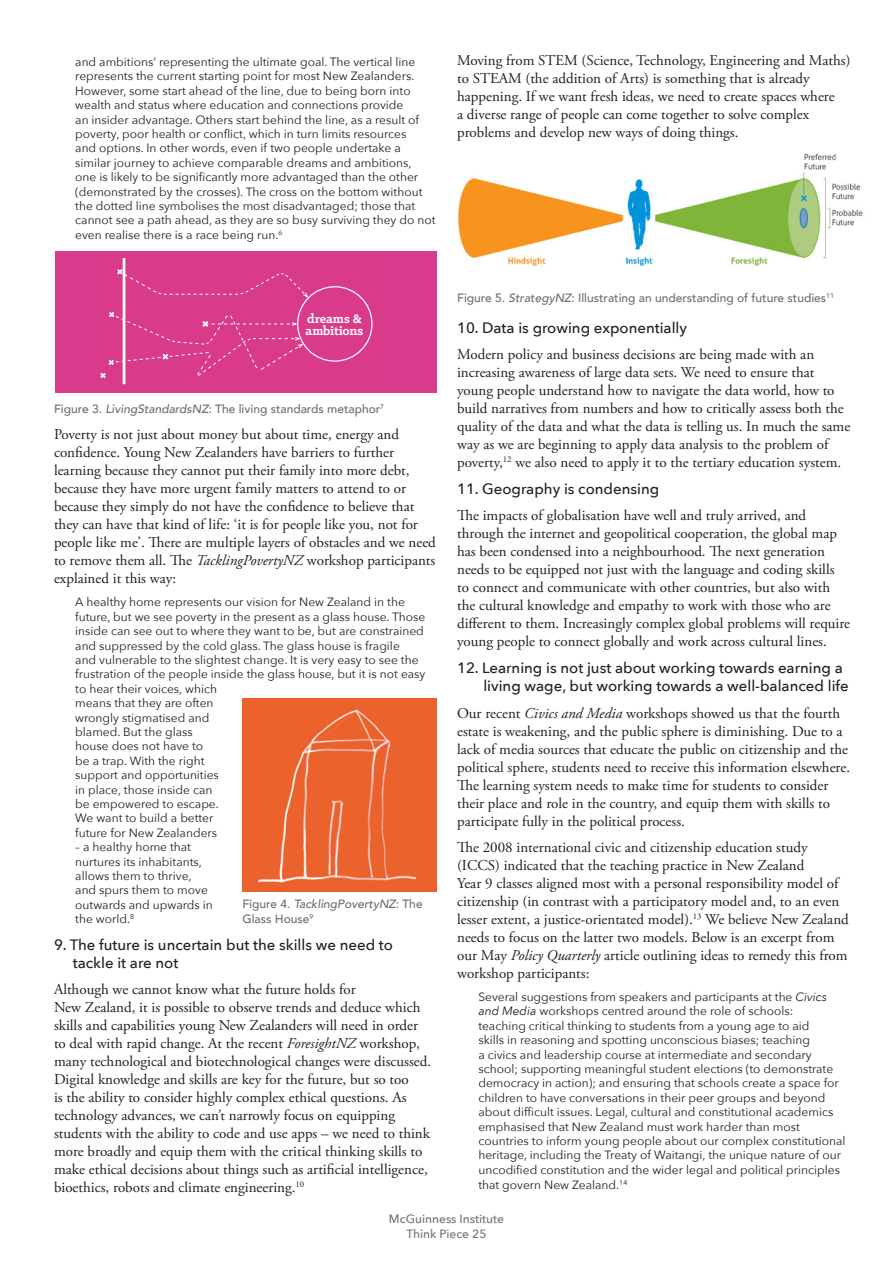
<style>
.page{position:relative;width:893px;height:1263px;background:#fff}
.page>*{position:absolute;margin:0;border:0;box-sizing:border-box;transform-origin:0 0}
.Body_Copy{font:15px/18px "Adobe Garamond Pro";color:#231f20}
.Body_Sub_Titles{font:15px/18px "Adobe Garamond Pro";color:#231f20}
.Body_Sub_Titles-2{font:500 15px/18px "Avenir Next";color:#231f20}
.t1{font:700 13.95px/11.6px "Klinic Slab";letter-spacing:-.005em;color:#fff}
.Body_Sub_Titles-3{font:12px/14.4px "Avenir Next";color:#231f20}
.In_Text_Caption{font:500 12px/14.4px "Avenir";color:#6c6d70}
.Body_Sub_Titles-4{font:500 12px "Avenir";color:#6c6d70}
.Reference_Title{font:500 12px/14.4px "Avenir Next";color:#717275;text-align:center}
.s1{font-style:italic}
</style>
<div class="page">
<div style="left:55px;top:251px;width:382px;height:141px;background:#da3a8b"></div>
<hr style="left:123px;top:258px;width:2px;height:126px;background:#fff">
<svg style="left:117px;top:267px;width:192px;height:31px"></svg>
<svg style="left:100px;top:310px;width:204px;height:70px"></svg>
<img style="left:242px;top:698px;width:195px;height:194px">
<img style="left:457px;top:153px;width:406px;height:115px">
<p class="Body_Sub_Titles-3" style="left:75px;top:54px;width:362px">and ambitions’ representing the ultimate goal. The vertical line represents the current starting point for most New Zealanders.<br>However, some start ahead of the line, due to being born into wealth and status where education and connections provide<br>an insider advantage. Others start behind the line, as a result of poverty, poor health or conflict, which in turn limits resources<br>and options. In other words, even if two people undertake a similar journey to achieve comparable dreams and ambitions, one is likely to be significantly more advantaged than the other (demonstrated by the crosses). The cross on the bottom without the dotted line symbolises the most disadvantaged; those that cannot see a path ahead, as they are so busy surviving they do not even realise there is a race being run.<sup>6</sup></p>
<p class="Body_Copy" style="left:457px;top:52px;width:395px">Moving from STEM (Science, Technology, Engineering and Maths) to STEAM (the addition of Arts) is something that is already happening. If we want fresh ideas, we need to create spaces where<br>a diverse range of people can come together to solve complex problems and develop new ways of doing things.</p>
<p class="In_Text_Caption" style="left:457px;top:290px;width:378px">Figure 5. <span class="s1">StrategyNZ</span>: Illustrating an understanding of future studies<sup>11</sup></p>
<p class="Body_Sub_Titles-2" style="left:457px;top:318px;width:231px">10. Data is growing exponentially</p>
<p class="Body_Sub_Titles" style="left:457px;top:346px;width:395px">Modern policy and business decisions are being made with an increasing awareness of large data sets. We need to ensure that young people understand how to navigate the data world, how to build narratives from numbers and how to critically assess both the quality of the data and what the data is telling us. In much the same way as we are beginning to apply data analysis to the problem of poverty,<sup>12</sup> we also need to apply it to the tertiary education system.</p>
<p class="Body_Sub_Titles-2" style="left:457px;top:479px;width:204px">11. Geography is condensing</p>
<p class="Body_Copy" style="left:457px;top:507px;width:394px">The impacts of globalisation have well and truly arrived, and through the internet and geopolitical cooperation, the global map has been condensed into a neighbourhood. The next generation needs to be equipped not just with the language and coding skills to connect and communicate with other countries, but also with the cultural knowledge and empathy to work with those who are different to them. Increasingly complex global problems will require young people to connect globally and work across cultural lines.</p>
<p class="Body_Sub_Titles-2" style="left:483px;top:658px;width:367px;text-indent:-26px">12. Learning is not just about working towards earning a living wage, but working towards a well-balanced life</p>
<p class="Body_Copy" style="left:457px;top:704px;width:394px">Our recent <span class="s1">Civics and Media</span> workshops showed us that the fourth estate is weakening, and the public sphere is diminishing. Due to a lack of media sources that educate the public on citizenship and the political sphere, students need to receive this information elsewhere.<br>The learning system needs to make time for students to consider their place and role in the country, and equip them with skills to participate fully in the political process.</p>
<p class="Body_Copy" style="left:457px;top:839px;width:393px">The 2008 international civic and citizenship education study (ICCS) indicated that the teaching practice in New Zealand<br>Year 9 classes aligned most with a personal responsibility model of citizenship (in contrast with a participatory model and, to an even lesser extent, a justice-orientated model).<sup>13</sup> We believe New Zealand needs to focus on the latter two models. Below is an excerpt from our May <span class="s1">Policy Quarterly</span> article outlining ideas to remedy this from workshop participants:</p>
<p class="Body_Sub_Titles-3" style="left:478px;top:989px;width:369px">Several suggestions from speakers and participants at the <span class="s1">Civics and Media</span> workshops centred around the role of schools:<br>teaching critical thinking to students from a young age to aid<br>skills in reasoning and spotting unconscious biases; teaching<br>a civics and leadership course at intermediate and secondary school; supporting meaningful student elections (to demonstrate democracy in action); and ensuring that schools create a space for children to have conversations in their peer groups and beyond about difficult issues. Legal, cultural and constitutional academics emphasised that New Zealand must work harder than most countries to inform young people about our complex constitutional heritage, including the Treaty of Waitangi, the unique nature of our uncodified constitution and the wider legal and political principles that govern New Zealand.<sup>14</sup></p>
<p class="t1" style="left:306px;top:313px;width:59px">dreams &amp; ambitions</p>
<p class="Body_Sub_Titles-4" style="left:54px;top:398px;width:332px">Figure 3. <span class="s1">LivingStandardsNZ</span>: The living standards metaphor<sup>7</sup></p>
<p class="Body_Copy" style="left:54px;top:426px;width:383px">Poverty is not just about money but about time, energy and confidence. Young New Zealanders have barriers to further learning because they cannot put their family into more debt, because they have more urgent family matters to attend to or because they simply do not have the confidence to believe that they can have that kind of life: ‘it is for people like you, not for people like me’. There are multiple layers of obstacles and we need to remove them all. The <span class="s1">TacklingPovertyNZ</span> workshop participants explained it this way:</p>
<p class="Body_Sub_Titles-3" style="left:75px;top:594px;width:352px">A healthy home represents our vision for New Zealand in the future, but we see poverty in the present as a glass house. Those inside can see out to where they want to be, but are constrained and suppressed by the cold glass. The glass house is fragile<br>and vulnerable to the slightest change. It is very easy to see the frustration of the people inside the glass house, but it is not easy to hear their voices, which<br>means that they are often<br>wrongly stigmatised and<br>blamed. But the glass<br>house does not have to<br>be a trap. With the right<br>support and opportunities<br>in place, those inside can<br>be empowered to escape.<br>We want to build a better<br>future for New Zealanders</p>
<p class="Body_Sub_Titles-3" style="left:75px;top:839px;width:139px">– a healthy home that nurtures its inhabitants, allows them to thrive, and spurs them to move outwards and upwards in the world.<sup>8</sup></p>
<p class="Body_Sub_Titles-2" style="left:73px;top:935px;width:322px;text-indent:-19px">9. The future is uncertain but the skills we need to tackle it are not</p>
<p class="Body_Copy" style="left:54px;top:981px;width:379px">Although we cannot know what the future holds for<br>New Zealand, it is possible to observe trends and deduce which skills and capabilities young New Zealanders will need in order to deal with rapid change. At the recent <span class="s1">ForesightNZ</span> workshop, many technological and biotechnological changes were discussed.<br>Digital knowledge and skills are key for the future, but so too<br>is the ability to consider highly complex ethical questions. As technology advances, we can’t narrowly focus on equipping students with the ability to code and use apps – we need to think more broadly and equip them with the critical thinking skills to make ethical decisions about things such as artificial intelligence, bioethics, robots and climate engineering.<sup>10</sup></p>
<p class="Reference_Title" style="left:389px;top:1211px;width:117px">McGuinness Institute<br>Think Piece 25</p>
<p class="In_Text_Caption" style="left:242px;top:896px;width:182px">Figure 4. <span class="s1">TacklingPovertyNZ</span>: The<br>Glass House<sup>9</sup></p>
</div>
